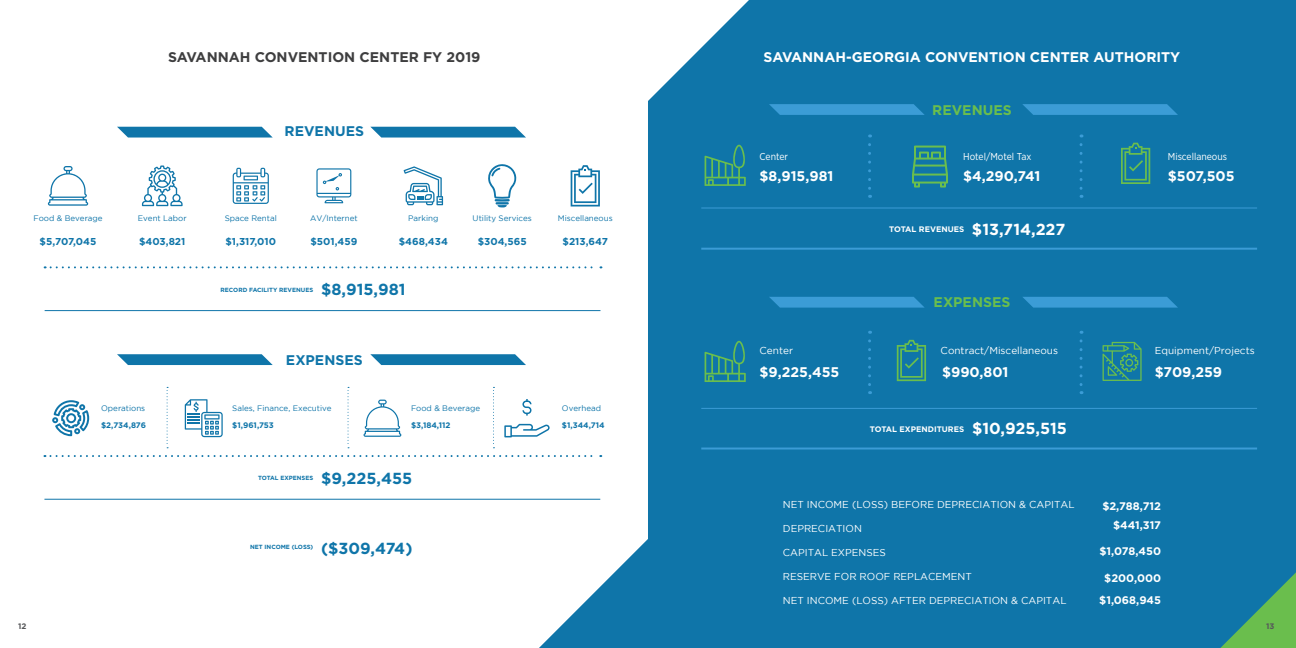
<style>
.page{position:relative;width:1296px;height:648px;background:#fff}
.page>*{position:absolute;margin:0;border:0;box-sizing:border-box;transform-origin:0 0}
.t1{font:700 16px "Gotham";color:#0f75a9}
.t2{font:700 16px "Gotham";color:#fff}
.t3{font:700 14px "Gotham";color:#fff}
.t4{font:700 14px "Gotham";color:#3e3e3f}
.t5{font:700 14px "Gotham";color:#0f75a9}
.t6{font:700 14px "Gotham";color:#6abe4d}
.t7{font:700 11px "Gotham";color:#fff}
.t8{font:10px "Gotham";color:#fff}
.t9{font:700 10px "Gotham";color:#0f75a9}
.t10{font:10px "Gotham Narrow";color:#fff}
.t11{font:8px "Gotham";color:#0f75a9}
.t12{font:700 8px "Gotham";color:#0f75a9}
.t13{font:700 8px "Gotham";color:#fff}
.t14{font:700 8px "Gotham";color:#57585a}
.t15{font:700 6px "Gotham";color:#0f75a9}
</style>
<div class="page">
<div style="left:648px;top:0;width:648px;height:648px;background:#0f75a9"></div>
<svg style="left:404px;top:166px;width:39px;height:39px"></svg>
<svg style="left:142px;top:165px;width:41px;height:41px"></svg>
<svg style="left:488px;top:164px;width:29px;height:43px"></svg>
<svg style="left:571px;top:165px;width:29px;height:41px"></svg>
<svg style="left:52px;top:400px;width:37px;height:36px"></svg>
<svg style="left:504px;top:424px;width:46px;height:13px"></svg>
<svg style="left:522px;top:399px;width:10px;height:17px"></svg>
<svg style="left:185px;top:399px;width:38px;height:38px"></svg>
<svg style="left:48px;top:166px;width:40px;height:40px"></svg>
<svg style="left:364px;top:400px;width:37px;height:37px"></svg>
<svg style="left:912px;top:146px;width:36px;height:42px;background:#2f8f87"></svg>
<svg style="left:1121px;top:143px;width:29px;height:41px"></svg>
<svg style="left:897px;top:340px;width:29px;height:41px"></svg>
<svg style="left:1103px;top:342px;width:39px;height:39px;background:#2b8c8b"></svg>
<svg style="left:316px;top:168px;width:35px;height:35px"></svg>
<svg style="left:233px;top:168px;width:36px;height:36px"></svg>
<svg style="left:1220px;top:572px;width:76px;height:76px;background:#3c997b"></svg>
<hr style="left:701px;top:248px;width:556px;height:2px;background:#3b9cd6">
<hr style="left:701px;top:448px;width:556px;height:2px;background:#3b9cd6">
<hr style="left:701px;top:208px;width:556px;height:1px;background:#3b9cd6">
<svg style="left:1080px;top:145px;width:3px;height:53px"></svg>
<hr style="left:45px;top:310px;width:555px;height:1px;background:#0f75a9">
<svg style="left:45px;top:266px;width:556px;height:2px"></svg>
<hr style="left:44px;top:499px;width:556px;height:1px;background:#0f75a9">
<svg style="left:44px;top:455px;width:557px;height:2px"></svg>
<svg style="left:167px;top:387px;width:1px;height:61px"></svg>
<svg style="left:348px;top:387px;width:1px;height:61px"></svg>
<svg style="left:493px;top:387px;width:1px;height:61px"></svg>
<svg style="left:769px;top:104px;width:156px;height:11px;background:#3698d1"></svg>
<svg style="left:1022px;top:104px;width:156px;height:11px;background:#3698d1"></svg>
<svg style="left:769px;top:297px;width:156px;height:11px;background:#3697d1"></svg>
<svg style="left:1022px;top:297px;width:156px;height:11px;background:#3697d1"></svg>
<svg style="left:117px;top:127px;width:156px;height:11px;background:#2984b2"></svg>
<svg style="left:117px;top:354px;width:156px;height:11px;background:#2581b0"></svg>
<svg style="left:370px;top:127px;width:156px;height:11px;background:#2984b2"></svg>
<svg style="left:370px;top:354px;width:156px;height:11px;background:#2581b0"></svg>
<svg style="left:539px;top:537px;width:111px;height:111px"></svg>
<svg style="left:868px;top:145px;width:3px;height:53px"></svg>
<svg style="left:705px;top:145px;width:41px;height:41px;background:#28898f"></svg>
<svg style="left:705px;top:341px;width:41px;height:41px;background:#28898f"></svg>
<svg style="left:868px;top:341px;width:3px;height:53px"></svg>
<svg style="left:1080px;top:341px;width:3px;height:53px"></svg>
<hr style="left:701px;top:408px;width:556px;height:1px;background:#3b9cd6">
<p class="t4" style="left:168px;top:47px;width:314px">SAVANNAH CONVENTION CENTER FY 2019</p>
<p class="t5" style="left:285px;top:122px;width:81px">REVENUES</p>
<p class="t11" style="left:33px;top:213px;width:71px">Food &amp; Beverage</p>
<p class="t9" style="left:40px;top:235px;width:58px">$5,707,045</p>
<p class="t11" style="left:138px;top:213px;width:50px">Event Labor</p>
<p class="t9" style="left:139px;top:235px;width:48px">$403,821</p>
<p class="t11" style="left:225px;top:213px;width:54px">Space Rental</p>
<p class="t9" style="left:225px;top:235px;width:52px">$1,317,010</p>
<p class="t11" style="left:310px;top:213px;width:49px">AV/Internet</p>
<p class="t9" style="left:310px;top:235px;width:48px">$501,459</p>
<p class="t11" style="left:408px;top:213px;width:32px">Parking</p>
<p class="t9" style="left:399px;top:235px;width:51px">$468,434</p>
<p class="t11" style="left:473px;top:213px;width:61px">Utility Services</p>
<p class="t9" style="left:478px;top:235px;width:50px">$304,565</p>
<p class="t9" style="left:563px;top:235px;width:47px">$213,647</p>
<p class="t11" style="left:558px;top:213px;width:56px">Miscellaneous</p>
<p class="t15" style="left:221px;top:286px;width:94px">RECORD FACILITY REVENUES</p>
<p class="t1" style="left:321px;top:279px;width:86px">$8,915,981</p>
<p class="t5" style="left:286px;top:351px;width:78px">EXPENSES</p>
<p class="t11" style="left:101px;top:404px;width:46px">Operations</p>
<p class="t12" style="left:101px;top:419px;width:46px">$2,734,876</p>
<p class="t11" style="left:232px;top:404px;width:101px">Sales, Finance, Executive</p>
<p class="t12" style="left:232px;top:419px;width:43px">$1,961,753</p>
<p class="t11" style="left:411px;top:404px;width:71px">Food &amp; Beverage</p>
<p class="t12" style="left:411px;top:419px;width:41px">$3,184,112</p>
<p class="t11" style="left:562px;top:404px;width:41px">Overhead</p>
<p class="t12" style="left:562px;top:419px;width:44px">$1,344,714</p>
<p class="t15" style="left:258px;top:474px;width:57px">TOTAL EXPENSES</p>
<p class="t1" style="left:321px;top:468px;width:93px">$9,225,455</p>
<p class="t15" style="left:250px;top:543px;width:65px">NET INCOME (LOSS)</p>
<p class="t1" style="left:321px;top:538px;width:93px">($309,474)</p>
<p class="t3" style="left:764px;top:47px;width:418px">SAVANNAH-GEORGIA CONVENTION CENTER AUTHORITY</p>
<p class="t10" style="left:760px;top:151px;width:30px">Center</p>
<p class="t3" style="left:760px;top:167px;width:75px">$8,915,981</p>
<p class="t8" style="left:760px;top:345px;width:35px">Center</p>
<p class="t3" style="left:760px;top:362px;width:81px">$9,225,455</p>
<p class="t6" style="left:932px;top:100px;width:81px">REVENUES</p>
<p class="t10" style="left:963px;top:151px;width:70px">Hotel/Motel Tax</p>
<p class="t3" style="left:963px;top:167px;width:79px">$4,290,741</p>
<p class="t13" style="left:889px;top:223px;width:76px">TOTAL REVENUES</p>
<p class="t2" style="left:972px;top:219px;width:95px">$13,714,227</p>
<p class="t6" style="left:934px;top:292px;width:78px">EXPENSES</p>
<p class="t8" style="left:941px;top:345px;width:119px">Contract/Miscellaneous</p>
<p class="t3" style="left:942px;top:362px;width:68px">$990,801</p>
<p class="t13" style="left:870px;top:424px;width:96px">TOTAL EXPENDITURES</p>
<p class="t2" style="left:972px;top:418px;width:96px">$10,925,515</p>
<p class="t8" style="left:783px;top:499px;width:293px">NET INCOME (LOSS) BEFORE DEPRECIATION &amp; CAPITAL</p>
<p class="t8" style="left:783px;top:523px;width:81px">DEPRECIATION</p>
<p class="t8" style="left:783px;top:547px;width:105px">CAPITAL EXPENSES</p>
<p class="t8" style="left:783px;top:571px;width:191px">RESERVE FOR ROOF REPLACEMENT</p>
<p class="t8" style="left:783px;top:595px;width:285px">NET INCOME (LOSS) AFTER DEPRECIATION &amp; CAPITAL</p>
<p class="t10" style="left:1168px;top:151px;width:61px">Miscellaneous</p>
<p class="t3" style="left:1168px;top:167px;width:68px">$507,505</p>
<p class="t8" style="left:1155px;top:345px;width:101px">Equipment/Projects</p>
<p class="t3" style="left:1155px;top:362px;width:69px">$709,259</p>
<p class="t7" style="left:1102px;top:499px;width:60px">$2,788,712</p>
<p class="t7" style="left:1113px;top:518px;width:50px">$441,317</p>
<p class="t7" style="left:1099px;top:544px;width:63px">$1,078,450</p>
<p class="t7" style="left:1104px;top:571px;width:58px">$200,000</p>
<p class="t7" style="left:1099px;top:593px;width:63px">$1,068,945</p>
<p class="t14" style="left:18px;top:620px;width:10px">12</p>
<p class="t14" style="left:1266px;top:620px;width:10px">13</p>
</div>
